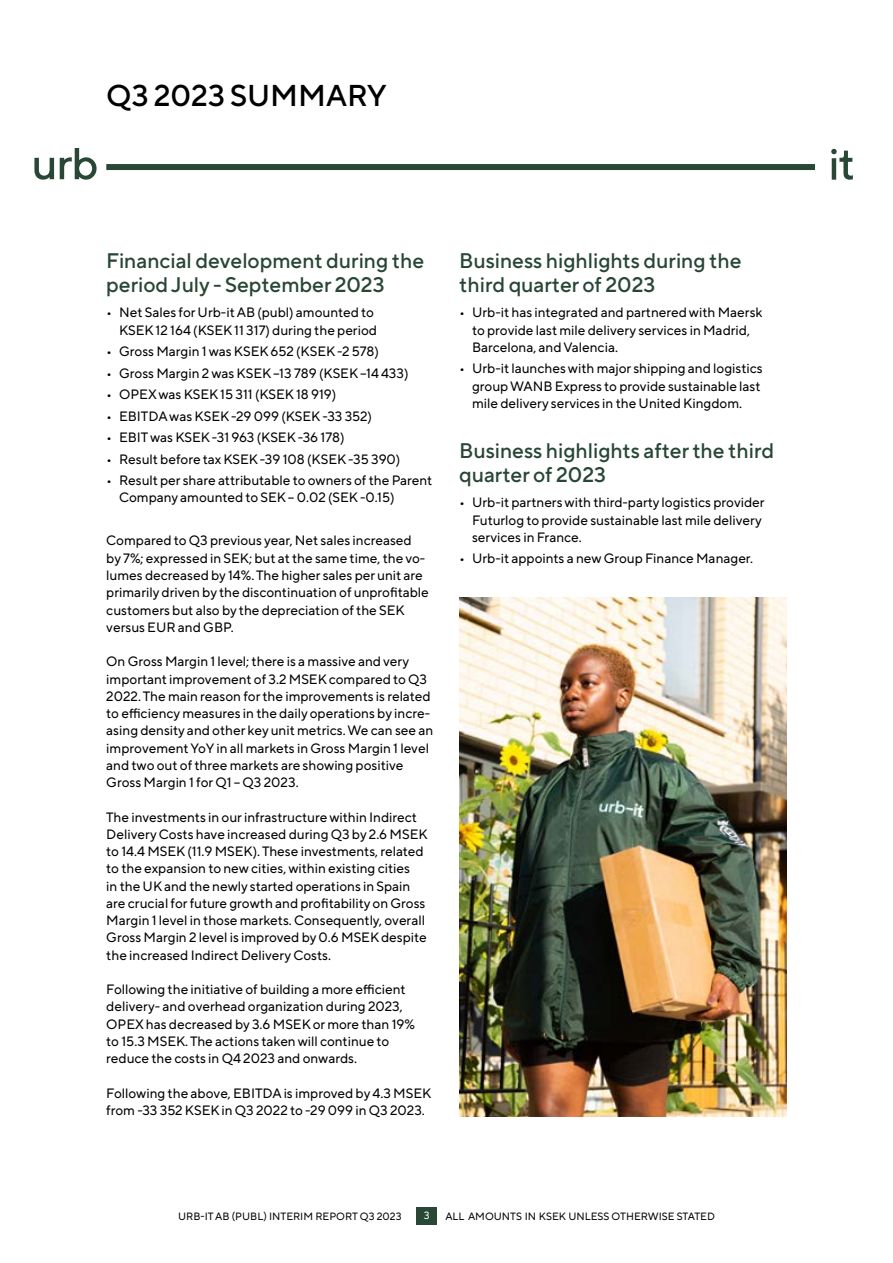
<style>
.page{position:relative;width:893px;height:1263px;background:#fff}
.page>*{position:absolute;margin:0;border:0;box-sizing:border-box;transform-origin:0 0}
.t1{font:500 30px "TT Norms Pro";color:#000}
.t2{font:500 21px/24px "TT Norms Pro";color:#274635}
.t3{font:13.5px/17.2px "TT Norms Pro";color:#000}
.t4{font:10.5px "TT Norms Pro";color:#000}
.t5{font:10.5px "TT Norms Pro";color:#fff}
</style>
<div class="page">
<div style="left:416px;top:1208px;width:17px;height:17px;background:#284734"></div>
<div style="left:419px;top:1208px;width:17px;height:17px;background:#284734"></div>
<svg style="left:34px;top:158px;width:20px;height:22px"></svg>
<svg style="left:60px;top:148px;width:37px;height:32px"></svg>
<svg style="left:831px;top:149px;width:22px;height:31px"></svg>
<div style="left:106px;top:164px;width:709px;height:6px;background:#284734"></div>
<img style="left:459px;top:597px;width:328px;height:519px">
<h1 class="t1" style="left:106px;top:74px;width:282px">Q3 2023 SUMMARY</h1>
<h2 class="t2" style="left:106px;top:247px;width:319px">Financial development during the period July - September 2023</h2>
<p class="t3" style="left:106px;top:303px;width:272px;text-align:right">• Net Sales for Urb-it AB (publ) amounted to<br>KSEK 12 164 (KSEK 11 317) during the period</p>
<p class="t3" style="left:106px;top:342px;width:274px">• Gross Margin 1 was KSEK 652 (KSEK -2 578)</p>
<p class="t3" style="left:106px;top:363px;width:304px">• Gross Margin 2 was KSEK –13 789 (KSEK –14 433)</p>
<p class="t3" style="left:106px;top:385px;width:232px">• OPEX was KSEK 15 311 (KSEK 18 919)</p>
<p class="t3" style="left:106px;top:406px;width:267px">• EBITDA was KSEK -29 099 (KSEK -33 352)</p>
<p class="t3" style="left:106px;top:428px;width:240px">• EBIT was KSEK -31 963 (KSEK -36 178)</p>
<p class="t3" style="left:106px;top:449px;width:296px">• Result before tax KSEK -39 108 (KSEK -35 390)</p>
<p class="t3" style="left:119px;top:471px;width:315px;text-indent:-13px">• Result per share attributable to owners of the Parent<br>Company amounted to SEK – 0.02 (SEK -0.15)</p>
<p class="t3" style="left:106px;top:531px;width:324px">Compared to Q3 previous year, Net sales increased by 7%; expressed in SEK; but at the same time, the vo&shy;lumes decreased by 14%. The higher sales per unit are primarily driven by the discontinuation of unprofitable customers but also by the depreciation of the SEK versus EUR and GBP.</p>
<p class="t3" style="left:106px;top:652px;width:328px">On Gross Margin 1 level; there is a massive and very important improvement of 3.2 MSEK compared to Q3<br>2022. The main reason for the improvements is related to efficiency measures in the daily operations by incre&shy;asing density and other key unit metrics. We can see an improvement YoY in all markets in Gross Margin 1 level and two out of three markets are showing positive Gross Margin 1 for Q1 – Q3 2023.</p>
<p class="t3" style="left:106px;top:807px;width:323px">The investments in our infrastructure within Indirect Delivery Costs have increased during Q3 by 2.6 MSEK to 14.4 MSEK (11.9 MSEK). These investments, related to the expansion to new cities, within existing cities<br>in the UK and the newly started operations in Spain are crucial for future growth and profitability on Gross Margin 1 level in those markets. Consequently, overall Gross Margin 2 level is improved by 0.6 MSEK despite the increased Indirect Delivery Costs.</p>
<p class="t3" style="left:106px;top:980px;width:310px">Following the initiative of building a more efficient delivery- and overhead organization during 2023, OPEX has decreased by 3.6 MSEK or more than 19% to 15.3 MSEK. The actions taken will continue to reduce the costs in Q4 2023 and onwards.</p>
<p class="t3" style="left:106px;top:1083px;width:327px">Following the above, EBITDA is improved by 4.3 MSEK from -33 352 KSEK in Q3 2022 to -29 099 in Q3 2023.</p>
<h2 class="t2" style="left:459px;top:247px;width:284px">Business highlights during the third quarter of 2023</h2>
<p class="t3" style="left:472px;top:303px;width:292px;text-indent:-13px">• Urb-it has integrated and partnered with Maersk to provide last mile delivery services in Madrid,<br>Barcelona, and Valencia.</p>
<p class="t3" style="left:472px;top:359px;width:292px;text-indent:-13px">• Urb-it launches with major shipping and logistics group WANB Express to provide sustainable last mile delivery services in the United Kingdom.</p>
<h2 class="t2" style="left:459px;top:437px;width:316px">Business highlights after the third quarter of 2023</h2>
<p class="t3" style="left:472px;top:493px;width:294px;text-indent:-13px">• Urb-it partners with third-party logistics provider<br>Futurlog to provide sustainable last mile delivery services in France.</p>
<p class="t3" style="left:459px;top:549px;width:295px">• Urb-it appoints a new Group Finance Manager.</p>
<p class="t4" style="left:178px;top:1208px;width:225px">URB-IT AB (PUBL) INTERIM REPORT Q3 2023</p>
<p class="t4" style="left:445px;top:1208px;width:271px">ALL AMOUNTS IN KSEK UNLESS OTHERWISE STATED</p>
<p class="t5" style="left:422px;top:1208px;width:9px">33</p>
</div>
